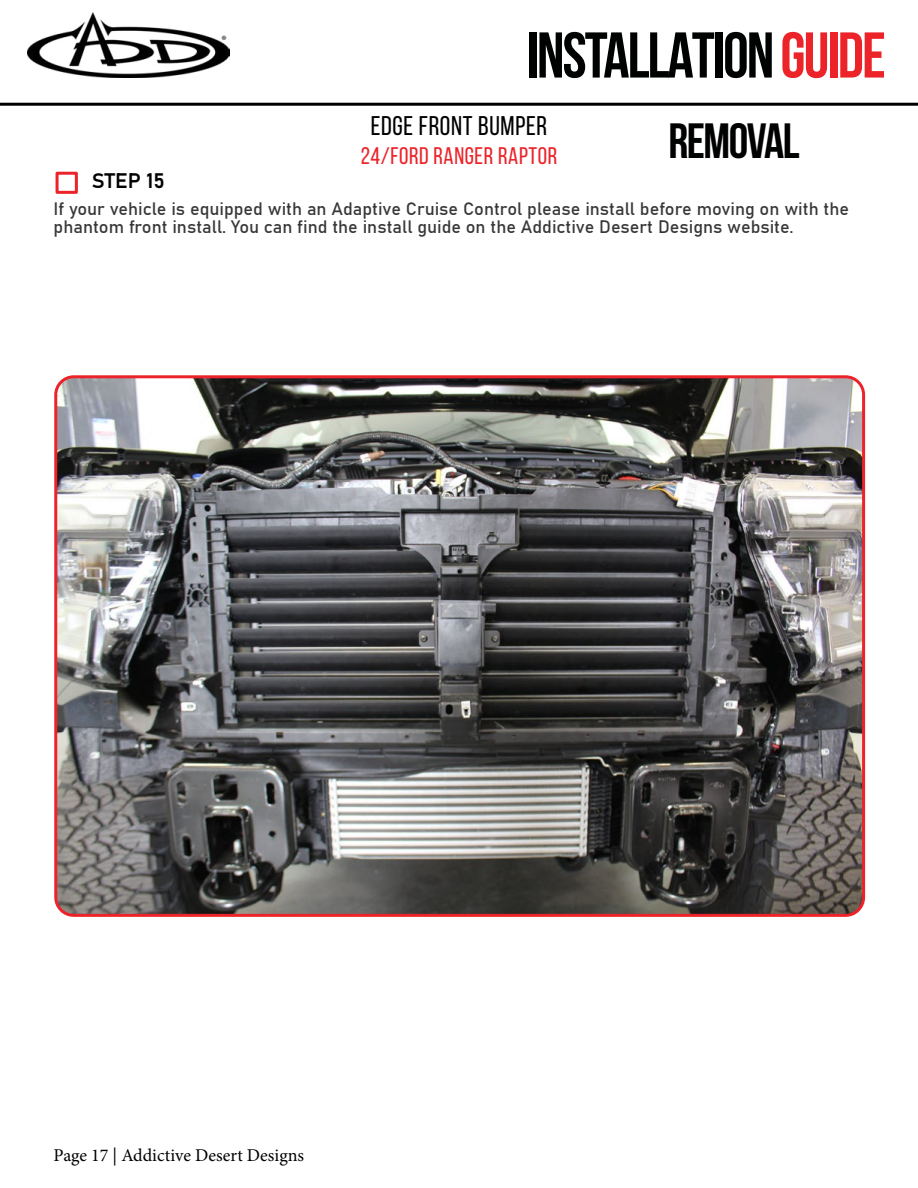
<style>
.page{position:relative;width:918px;height:1188px;background:#fff}
.page>*{position:absolute;margin:0;border:0;box-sizing:border-box;transform-origin:0 0}
.t1{font:700 64.5px "Bebas Neue";letter-spacing:-.03em;color:#000101}
.t2{font:700 49.5px "Bebas Neue";letter-spacing:-.03em;color:#000101}
.t3{font:27px "Bebas Neue";letter-spacing:.025em;color:#000}
.t4{font:24px "Bebas Neue";letter-spacing:.025em;color:#ec2329}
.t5{font:21px "Bahnschrift";color:#000}
.t6{font:18px/18px "Bahnschrift";color:#383838}
.t7{font:18px "Minion Pro";color:#000}
.s1{color:#ec2329}
</style>
<div class="page">
<hr style="left:0;top:103px;width:918px;height:3px;background:#000">
<img style="left:27px;top:12px;width:203px;height:65px">
<div style="left:56px;top:172px;width:22px;height:22px;border:3px solid #ec2329"></div>
<img style="left:58px;top:379px;width:803px;height:534px">
<div style="left:54px;top:375px;width:811px;height:542px;border:3px solid #ec2329;border-radius:18px"></div>
<h1 class="t1" style="left:527px;top:20px;width:361px">INSTALLATION<span class="s1">GUIDE</span></h1>
<h3 class="t3" style="left:371px;top:111px;width:178px">EDGE FRONT BUMPER</h3>
<h3 class="t4" style="left:361px;top:143px;width:198px">24/FORD RANGER RAPTOR</h3>
<h2 class="t2" style="left:668px;top:114px;width:133px">REMOVAL</h2>
<p class="t5" style="left:92px;top:165px;width:75px">STEP 15</p>
<p class="t6" style="left:54px;top:199px;width:797px">If your vehicle is equipped with an Adaptive Cruise Control please install before moving on with the phantom front install. You can find the install guide on the Addictive Desert Designs website.</p>
<p class="t7" style="left:54px;top:1143px;width:252px">Page 17 | Addictive Desert Designs</p>
</div>
